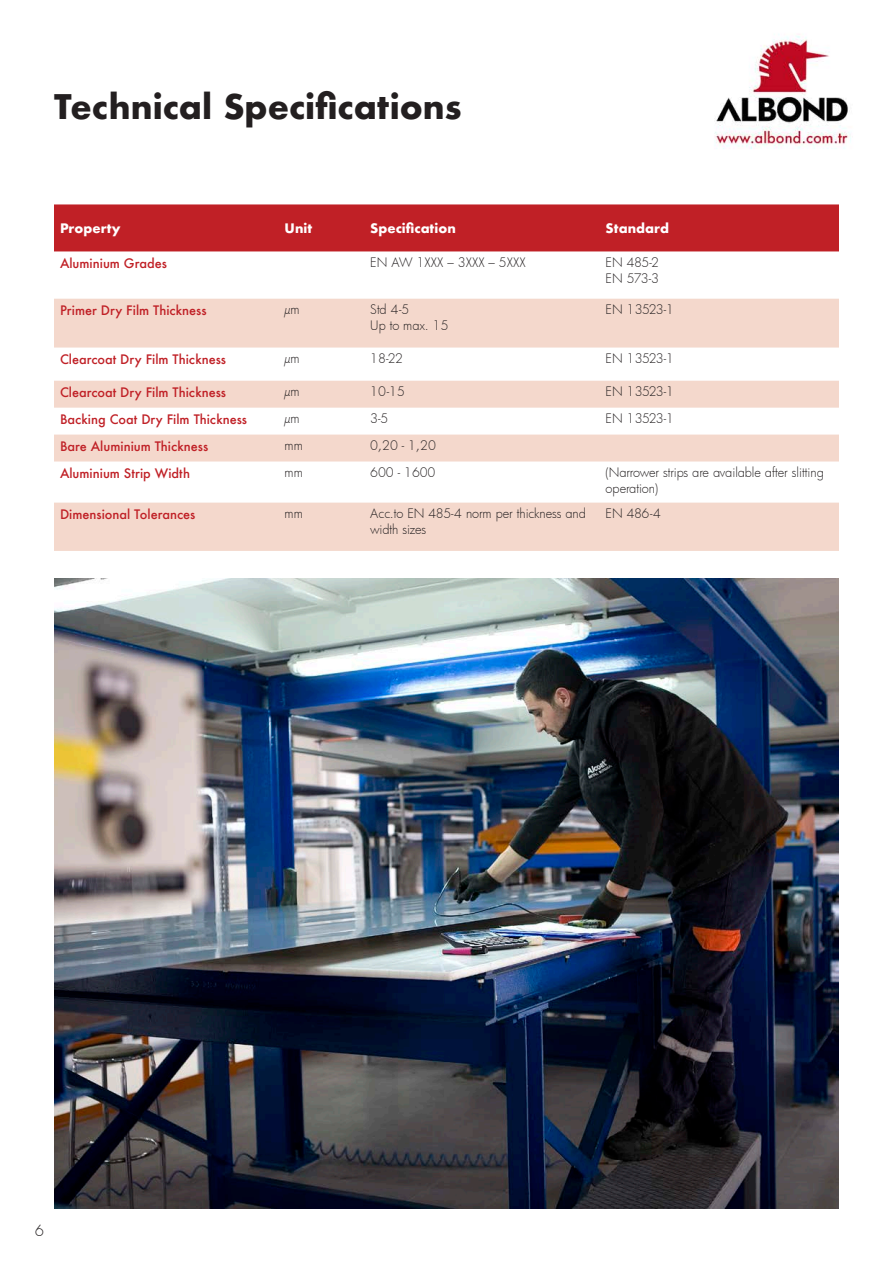
<style>
.page{position:relative;width:893px;height:1263px;background:#fff}
.page>*{position:absolute;margin:0;border:0;box-sizing:border-box;transform-origin:0 0}
.t1{font:700 33px "Futura";color:#231f20}
.t2{font:300 15px "Futura";color:#231f20}
.t3{font:300 12.75px/15.3px "Futura";color:#231f20}
.t4{font:500 12.75px "Futura";color:#c02026}
.t5{font:700 12.75px "Futura";color:#fff}
</style>
<div class="page">
<img style="left:714px;top:34px;width:137px;height:115px">
<img style="left:54px;top:578px;width:785px;height:631px">
<div style="left:54px;top:204px;width:785px;height:48px;background:#c02026"></div>
<svg style="left:54px;top:299px;width:785px;height:252px;fill:#f4d8cc"></svg>
<p class="t1" style="left:54px;top:83px;width:409px">Technical Specifications</p>
<p class="t5" style="left:60px;top:219px;width:62px">Property</p>
<p class="t5" style="left:285px;top:219px;width:29px">Unit</p>
<p class="t5" style="left:370px;top:219px;width:87px">Specification</p>
<p class="t5" style="left:606px;top:219px;width:65px">Standard</p>
<p class="t4" style="left:60px;top:255px;width:108px">Aluminium Grades</p>
<p class="t3" style="left:370px;top:255px;width:157px">EN AW 1XXX – 3XXX – 5XXX</p>
<p class="t3" style="left:606px;top:255px;width:55px">EN 485-2</p>
<p class="t3" style="left:606px;top:270px;width:55px">EN 573-3</p>
<p class="t4" style="left:60px;top:302px;width:148px">Primer Dry Film Thickness</p>
<p class="t3" style="left:285px;top:302px;width:17px">µm</p>
<p class="t3" style="left:370px;top:302px;width:41px">Std 4-5</p>
<p class="t3" style="left:370px;top:317px;width:80px">Up to max. 15</p>
<p class="t3" style="left:606px;top:302px;width:70px">EN 13523-1</p>
<p class="t4" style="left:60px;top:351px;width:168px">Clearcoat Dry Film Thickness</p>
<p class="t3" style="left:285px;top:351px;width:17px">µm</p>
<p class="t3" style="left:370px;top:351px;width:34px">18-22</p>
<p class="t3" style="left:606px;top:351px;width:70px">EN 13523-1</p>
<p class="t4" style="left:60px;top:384px;width:168px">Clearcoat Dry Film Thickness</p>
<p class="t3" style="left:285px;top:384px;width:17px">µm</p>
<p class="t3" style="left:370px;top:384px;width:36px">10-15</p>
<p class="t3" style="left:606px;top:384px;width:70px">EN 13523-1</p>
<p class="t4" style="left:60px;top:411px;width:189px">Backing Coat Dry Film Thickness</p>
<p class="t3" style="left:285px;top:411px;width:17px">µm</p>
<p class="t3" style="left:370px;top:411px;width:20px">3-5</p>
<p class="t3" style="left:606px;top:411px;width:70px">EN 13523-1</p>
<p class="t4" style="left:60px;top:438px;width:150px">Bare Aluminium Thickness</p>
<p class="t3" style="left:285px;top:438px;width:20px">mm</p>
<p class="t3" style="left:370px;top:438px;width:67px">0,20 - 1,20</p>
<p class="t4" style="left:60px;top:464px;width:132px">Aluminium Strip Width</p>
<p class="t3" style="left:285px;top:465px;width:20px">mm</p>
<p class="t3" style="left:370px;top:465px;width:67px">600 - 1600</p>
<p class="t3" style="left:606px;top:465px;width:220px">(Narrower strips are available after slitting operation)</p>
<p class="t4" style="left:60px;top:506px;width:137px">Dimensional Tolerances</p>
<p class="t3" style="left:285px;top:506px;width:20px">mm</p>
<p class="t3" style="left:370px;top:506px;width:217px">Acc.to EN 485-4 norm per thickness and width sizes</p>
<p class="t3" style="left:606px;top:506px;width:57px">EN 486-4</p>
<p class="t2" style="left:35px;top:1220px;width:11px">6</p>
</div>
